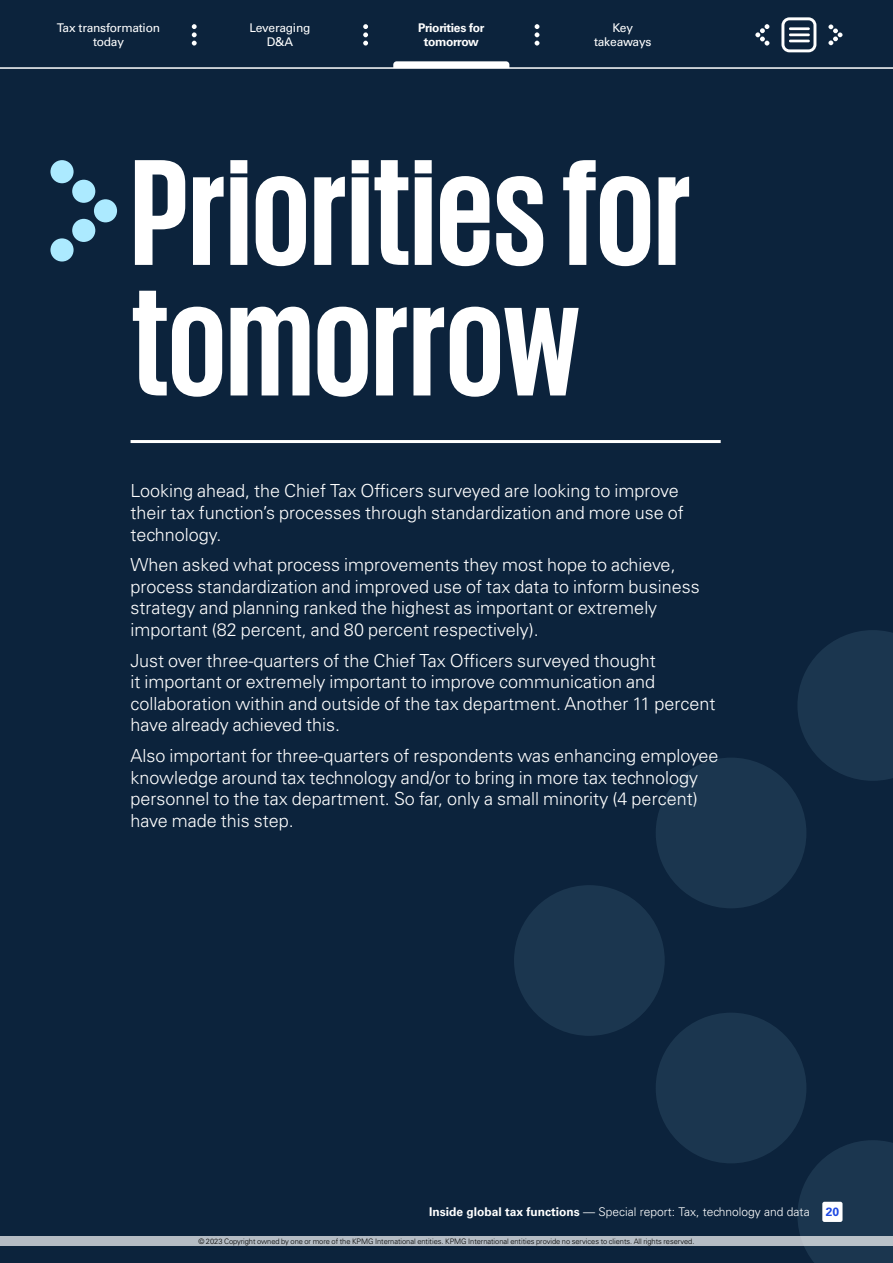
<style>
.page{position:relative;width:893px;height:1263px;background:#0c233c}
.page>*{position:absolute;margin:0;border:0;box-sizing:border-box;transform-origin:0 0}
.t1{font:700 154.5px/130.5px "KPMG";color:#fff}
.t2{font:300 18px/21.6px "Univers LT Std";color:#fff}
.t3{font:300 12px "Univers LT Std";color:#fff}
.t4{font:12px/14.4px "Univers LT Std";letter-spacing:-.02em;color:#fff;text-align:center}
.t5{font:700 12px/14.4px "Univers LT Std";letter-spacing:-.02em;color:#fff;text-align:center}
.t6{font:700 12px "Univers LT Std";color:#1e49e2}
.t7{font:300 7.5px "Univers LT Std";letter-spacing:-.005em;color:#000}
.s1{font-weight:700}
</style>
<div class="page">
<div style="left:50px;top:160px;width:24px;height:23px;background:#aceaff;border-radius:50%"></div>
<div style="left:72px;top:180px;width:23px;height:23px;background:#aceaff;border-radius:50%"></div>
<div style="left:94px;top:199px;width:23px;height:23px;background:#aceaff;border-radius:50%"></div>
<div style="left:50px;top:238px;width:24px;height:23px;background:#aceaff;border-radius:50%"></div>
<div style="left:72px;top:219px;width:23px;height:23px;background:#aceaff;border-radius:50%"></div>
<svg style="left:798px;top:1140px;width:95px;height:123px"></svg>
<div style="left:656px;top:1013px;width:150px;height:150px;background:#1b364f;border-radius:50%"></div>
<div style="left:514px;top:885px;width:151px;height:151px;background:#1b364f;border-radius:50%"></div>
<svg style="left:798px;top:630px;width:95px;height:151px"></svg>
<div style="left:656px;top:758px;width:150px;height:150px;background:#1b364f;border-radius:50%"></div>
<svg style="left:393px;top:61px;width:116px;height:6px"></svg>
<hr style="left:131px;top:440px;width:590px;height:3px;background:#fff">
<div style="left:822px;top:1202px;width:20px;height:20px;background:#fff;border-radius:2px"></div>
<hr style="left:0;top:67px;width:893px;height:2px;background:#fff">
<svg style="left:781px;top:17px;width:35px;height:35px"></svg>
<hr style="left:789px;top:27px;width:21px;height:3px;background:#fff">
<hr style="left:789px;top:34px;width:21px;height:2px;background:#fff">
<hr style="left:789px;top:40px;width:21px;height:2px;background:#fff">
<svg style="left:755px;top:24px;width:14px;height:22px"></svg>
<svg style="left:828px;top:25px;width:14px;height:20px"></svg>
<svg style="left:192px;top:24px;width:5px;height:22px"></svg>
<svg style="left:363px;top:24px;width:5px;height:22px"></svg>
<svg style="left:535px;top:24px;width:4px;height:22px"></svg>
<div style="left:0;top:1236px;width:893px;height:10px;background:#b5bcc4"></div>
<p class="t5" style="left:418px;top:21px;width:68px">Priorities for tomorrow</p>
<p class="t4" style="left:57px;top:21px;width:105px">Tax transformation today</p>
<p class="t4" style="left:249px;top:21px;width:63px">Leveraging<br>D&amp;A</p>
<p class="t4" style="left:594px;top:21px;width:59px">Key takeaways</p>
<h1 class="t1" style="left:131px;top:143px;width:562px">Priorities for tomorrow</h1>
<p class="t2" style="left:131px;top:480px;width:555px">Looking ahead, the Chief Tax Officers surveyed are looking to improve their tax function’s processes through standardization and more use of technology.</p>
<p class="t2" style="left:131px;top:554px;width:571px">When asked what process improvements they most hope to achieve, process standardization and improved use of tax data to inform business strategy and planning ranked the highest as important or extremely important (82 percent, and 80 percent respectively).</p>
<p class="t2" style="left:131px;top:649px;width:586px">Just over three-quarters of the Chief Tax Officers surveyed thought<br>it important or extremely important to improve communication and collaboration within and outside of the tax department. Another 11 percent have already achieved this.</p>
<p class="t2" style="left:131px;top:745px;width:590px">Also important for three-quarters of respondents was enhancing employee knowledge around tax technology and/or to bring in more tax technology personnel to the tax department. So far, only a small minority (4 percent) have made this step.</p>
<p class="t3" style="left:429px;top:1205px;width:382px"><span class="s1">Inside global tax functions</span> — Special report: Tax, technology and data</p>
<p class="t6" style="left:826px;top:1205px;width:15px">20</p>
<p class="t7" style="left:198px;top:1236px;width:498px">© 2023 Copyright owned by one or more of the KPMG International entities. KPMG International entities provide no services to clients. All rights reserved.</p>
</div>
